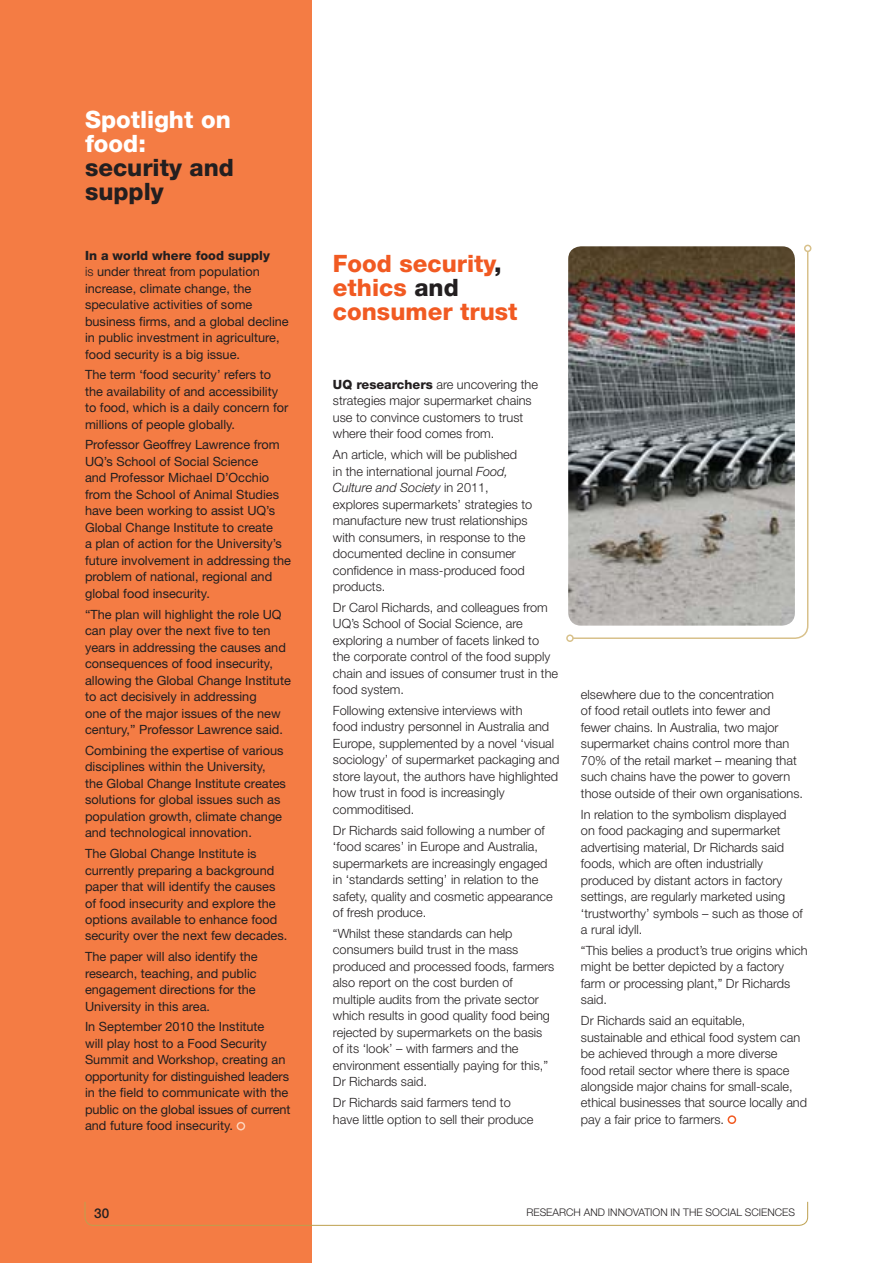
<style>
.page{position:relative;width:893px;height:1263px;background:#fff}
.page>*{position:absolute;margin:0;border:0;box-sizing:border-box;transform-origin:0 0}
.t1{font:800 24px/24px "Helvetica Neue";color:#f15a22}
.t2{font:800 24px/24px "Helvetica Neue";color:#231f20}
.t3{font:800 24px/24px "Helvetica Neue";color:#fff}
.t4{font:500 13.5px "Helvetica Neue";color:#231f20}
.t5{font:300 12.75px/16.5px "Helvetica Neue";color:#231f20}
.t6{font:12.75px/16.5px "Helvetica Neue";color:#231f20}
.t7{font:300 10.5px "Helvetica Neue";color:#231f20}
.s1{font-weight:800}
.s2{font-weight:300}
.s3{color:#231f20}
.s4{font-style:italic}
</style>
<div class="page">
<div style="left:0;top:0;width:312px;height:1263px;background:#f47c44"></div>
<div style="left:237px;top:1122px;width:8px;height:8px;border:2px solid #fdd2b8;border-radius:50%"></div>
<img style="left:568px;top:246px;width:227px;height:380px;border-radius:13px">
<div style="left:727px;top:1115px;width:9px;height:9px;border:2px solid #f15a22;border-radius:50%"></div>
<img style="left:571px;top:250px;width:238px;height:389px">
<div style="left:566px;top:634px;width:8px;height:8px;border:2px solid #d8c18b;border-radius:50%"></div>
<div style="left:804px;top:245px;width:7px;height:7px;border:2px solid #d8c18b;border-radius:50%"></div>
<svg style="left:84px;top:1201px;width:724px;height:25px"></svg>
<h1 class="t3" style="left:85px;top:110px;width:147px">Spotlight on food:</h1>
<h1 class="t2" style="left:85px;top:158px;width:150px">security and supply</h1>
<p class="t6" style="left:85px;top:248px;width:205px"><span class="s1">In a world where food supply<br></span><span class="s2">is</span> under threat from population increase, climate change, the speculative activities of some business firms, and a global decline in public investment in agriculture, food security is a big issue.</p>
<p class="t6" style="left:85px;top:368px;width:205px">The term ‘food security’ refers to the availability of and accessibility to food, which is a daily concern for millions of people globally.</p>
<p class="t6" style="left:85px;top:438px;width:208px">Professor Geoffrey Lawrence from<br>UQ’s School of Social Science<br>and Professor Michael D’Occhio from the School of Animal Studies have been working to assist UQ’s<br>Global Change Institute to create<br>a plan of action for the University’s future involvement in addressing the problem of national, regional and global food insecurity.</p>
<p class="t6" style="left:85px;top:607px;width:207px">“The plan will highlight the role UQ can play over the next five to ten years in addressing the causes and consequences of food insecurity, allowing the Global Change Institute to act decisively in addressing<br>one of the major issues of the new century,” Professor Lawrence said.</p>
<p class="t6" style="left:85px;top:743px;width:202px">Combining the expertise of various disciplines within the University, the Global Change Institute creates solutions for global issues such as population growth, climate change and technological innovation.</p>
<p class="t6" style="left:85px;top:847px;width:204px">The Global Change Institute is currently preparing a background paper that will identify the causes of food insecurity and explore the options available to enhance food security over the next few decades.</p>
<p class="t6" style="left:85px;top:950px;width:174px">The paper will also identify the research, teaching, and public engagement directions for the<br>University in this area.</p>
<p class="t6" style="left:85px;top:1020px;width:207px">In September 2010 the Institute<br>will play host to a Food Security Summit and Workshop, creating an opportunity for distinguished leaders in the field to communicate with the public on the global issues of current and future food insecurity.</p>
<h1 class="t1" style="left:333px;top:253px;width:186px">Food security<span class="s3">, </span>ethics <span class="s3">and </span>consumer trust</h1>
<p class="t5" style="left:333px;top:377px;width:206px"><span class="s1">UQ researchers</span> are uncovering the strategies major supermarket chains use to convince customers to trust where their food comes from.</p>
<p class="t5" style="left:333px;top:448px;width:201px">An article, which will be published<br>in the international journal <span class="s4">Food,<br>Culture and Society</span> in 2011, explores supermarkets’ strategies to manufacture new trust relationships with consumers, in response to the documented decline in consumer confidence in mass-produced food products.</p>
<p class="t5" style="left:333px;top:600px;width:227px">Dr Carol Richards, and colleagues from UQ’s School of Social Science, are exploring a number of facets linked to the corporate control of the food supply chain and issues of consumer trust in the food system.</p>
<p class="t5" style="left:333px;top:703px;width:228px">Following extensive interviews with<br>food industry personnel in Australia and Europe, supplemented by a novel ‘visual sociology’ of supermarket packaging and store layout, the authors have highlighted how trust in food is increasingly commoditised.</p>
<p class="t5" style="left:333px;top:823px;width:221px">Dr Richards said following a number of ‘food scares’ in Europe and Australia, supermarkets are increasingly engaged in ‘standards setting’ in relation to the safety, quality and cosmetic appearance of fresh produce.</p>
<p class="t5" style="left:333px;top:926px;width:223px">“Whilst these standards can help consumers build trust in the mass produced and processed foods, farmers also report on the cost burden of multiple audits from the private sector which results in good quality food being rejected by supermarkets on the basis of its ‘look’ – with farmers and the environment essentially paying for this,” Dr Richards said.</p>
<p class="t5" style="left:333px;top:1095px;width:202px">Dr Richards said farmers tend to have little option to sell their produce</p>
<p class="t5" style="left:581px;top:687px;width:224px">elsewhere due to the concentration<br>of food retail outlets into fewer and fewer chains. In Australia, two major supermarket chains control more than 70% of the retail market – meaning that such chains have the power to govern those outside of their own organisations.</p>
<p class="t5" style="left:581px;top:807px;width:223px">In relation to the symbolism displayed on food packaging and supermarket advertising material, Dr Richards said foods, which are often industrially produced by distant actors in factory settings, are regularly marketed using ‘trustworthy’ symbols – such as those of a rural idyll.</p>
<p class="t5" style="left:581px;top:943px;width:228px">“This belies a product’s true origins which might be better depicted by a factory farm or processing plant,” Dr Richards said.</p>
<p class="t5" style="left:581px;top:1013px;width:228px">Dr Richards said an equitable, sustainable and ethical food system can be achieved through a more diverse<br>food retail sector where there is space alongside major chains for small-scale, ethical businesses that source locally and pay a fair price to farmers.</p>
<p class="t4" style="left:94px;top:1209px;width:17px">30</p>
<p class="t7" style="left:526px;top:1209px;width:270px">RESEARCH AND INNOVATION IN THE SOCIAL SCIENCES</p>
</div>
